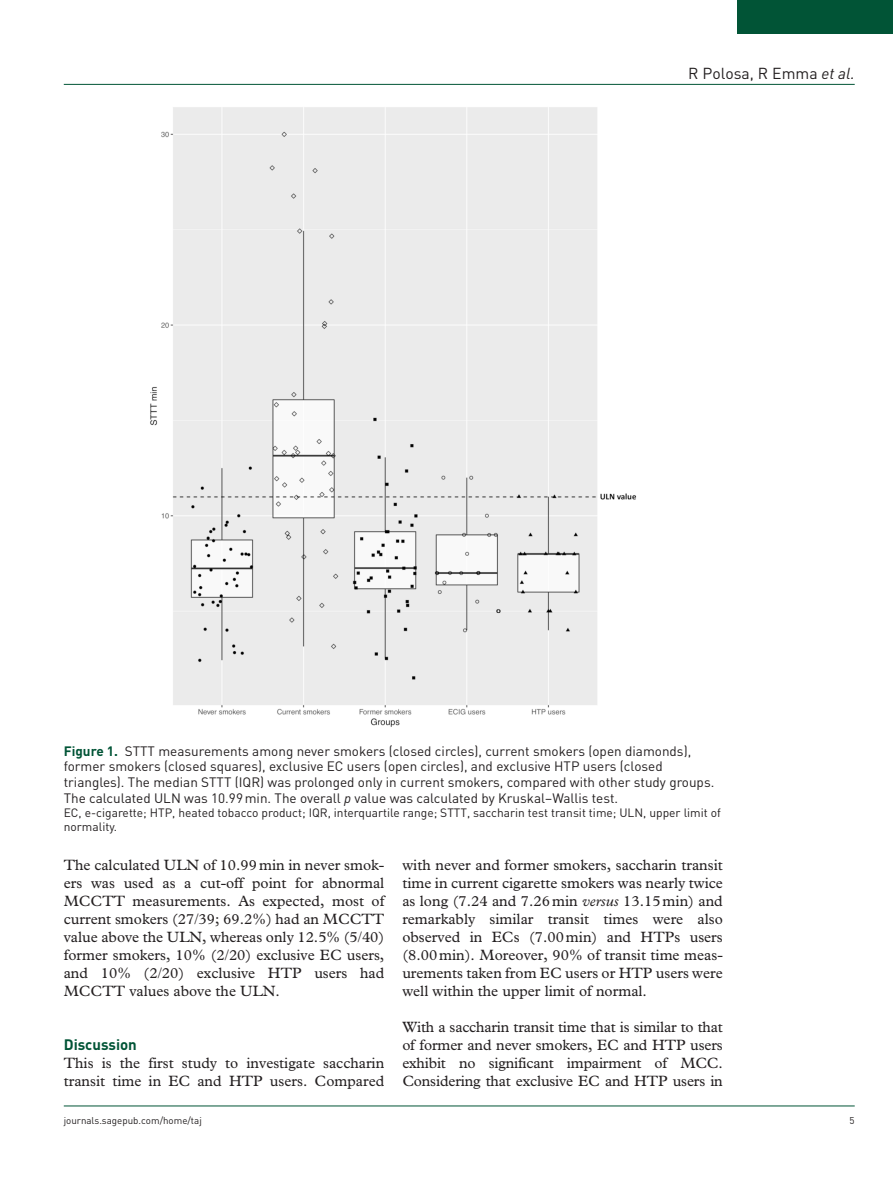
<style>
.page{position:relative;width:893px;height:1191px;background:#fff}
.page>*{position:absolute;margin:0;border:0;box-sizing:border-box;transform-origin:0 0}
.t1{font:15.75px "DIN";color:#231f20}
.t2{font:15px/18px "Plantin Std";color:#231f20;text-align:justify}
.t3{font:700 15px "DIN";color:#015436}
.t4{font:13.5px/15.8px "DIN";color:#231f20}
.t5{font:12px/14.2px "DIN";color:#231f20}
.t6{font:9.75px "DIN";color:#231f20}
.s1{font-style:italic}
.s2{font-weight:700;color:#015436}
</style>
<div class="page">
<hr style="left:64px;top:84px;width:791px;height:1px;background:#015436">
<hr style="left:64px;top:1105px;width:791px;height:1px;background:#015436">
<div style="left:738px;top:0;width:155px;height:34px;background:#015436"></div>
<img style="left:150px;top:107px;width:487px;height:620px">
<p class="t1" style="left:688px;top:63px;width:168px">R Polosa, R Emma <span class="s1">et al.</span></p>
<p class="t4" style="left:64px;top:742px;width:652px"><span class="s2">Figure 1.</span> STTT measurements among never smokers (closed circles), current smokers (open diamonds), former smokers (closed squares), exclusive EC users (open circles), and exclusive HTP users (closed triangles). The median STTT (IQR) was prolonged only in current smokers, compared with other study groups.<br>The calculated ULN was 10.99min. The overall <span class="s1">p</span> value was calculated by Kruskal–Wallis test.</p>
<p class="t5" style="left:64px;top:805px;width:659px">EC, e-cigarette; HTP, heated tobacco product; IQR, interquartile range; STTT, saccharin test transit time; ULN, upper limit of normality.</p>
<p class="t2" style="left:64px;top:856px;width:322px">The calculated ULN of 10.99min in never smok&shy;ers was used as a cut-off point for abnormal MCCTT measurements. As expected, most of current smokers (27/39; 69.2%) had an MCCTT value above the ULN, whereas only 12.5% (5/40) former smokers, 10% (2/20) exclusive EC users, and 10% (2/20) exclusive HTP users had MCCTT values above the ULN.</p>
<p class="t2" style="left:402px;top:856px;width:322px">with never and former smokers, saccharin transit time in current cigarette smokers was nearly twice as long (7.24 and 7.26min <span class="s1">versus</span> 13.15min) and remarkably similar transit times were also observed in ECs (7.00min) and HTPs users (8.00min). Moreover, 90% of transit time meas&shy;urements taken from EC users or HTP users were well within the upper limit of normal.</p>
<p class="t2" style="left:402px;top:1018px;width:322px">With a saccharin transit time that is similar to that of former and never smokers, EC and HTP users exhibit no significant impairment of MCC.<br>Considering that exclusive EC and HTP users in</p>
<p class="t3" style="left:64px;top:1035px;width:75px">Discussion</p>
<p class="t2" style="left:64px;top:1054px;width:322px">This is the first study to investigate saccharin transit time in EC and HTP users. Compared</p>
<p class="t6" style="left:64px;top:1114px;width:140px">journals.sagepub.com/home/taj</p>
<p class="t6" style="left:850px;top:1114px;width:7px">5</p>
</div>
